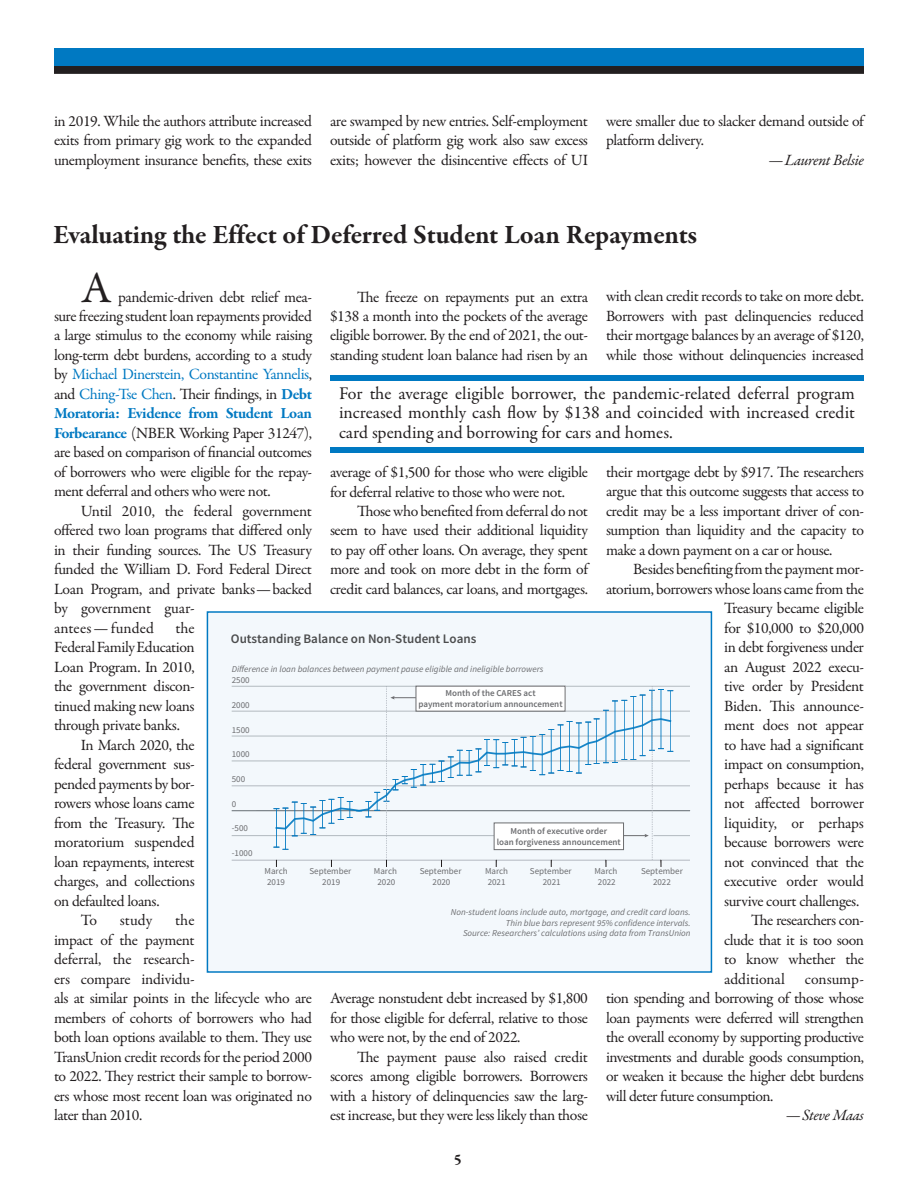
<style>
.page{position:relative;width:918px;height:1188px;background:#fff}
.page>*{position:absolute;margin:0;border:0;box-sizing:border-box;transform-origin:0 0}
.t1{font:45px "Garamond Premr Pro";color:#231f20}
.t2{font:700 27px "Garamond Premr Pro";letter-spacing:-.005em;color:#231f20}
.t3{font:18px/19.5px "Garamond Premr Pro";color:#231f20;text-align:justify}
.t4{font:15.75px/19.5px "Garamond Premr Pro";letter-spacing:-.025em;color:#231f20;text-align:justify}
.t5{font:italic 15.75px "Garamond Premr Pro";letter-spacing:-.025em;color:#231f20}
.t6{font:15.75px "Garamond Premr Pro";letter-spacing:-.005em;color:#231f20}
.t7{font:15.75px "Garamond Premr Pro";color:#231f20}
.t8{font:700 15px "Garamond Premr Pro";color:#231f20}
.t9{font:600 13.05px "Source Sans Pro";color:#4b4c4d}
.t10{font:italic 9px/10.8px "Source Sans Pro";color:#6c6d70;text-align:right}
.t11{font:9px/10.8px "Source Sans Pro";color:#6c6d70;text-align:center}
.t12{font:600 9px/10.8px "Source Sans Pro";color:#6c6d70;text-align:center}
.s1{color:#0079c2}
.s2{font-weight:700;color:#0079c2}
</style>
<div class="page">
<div style="left:54px;top:48px;width:810px;height:18px;background:#0079c2"></div>
<div style="left:55px;top:67px;width:808px;height:6px;background:#231f20"></div>
<div style="left:54px;top:66px;width:810px;height:8px;border:2px solid #231f20"></div>
<div style="left:330px;top:375px;width:534px;height:6px;background:#0079c2"></div>
<div style="left:330px;top:447px;width:534px;height:6px;background:#0079c2"></div>
<div style="left:207px;top:612px;width:504px;height:360px;background:#f3f8fc"></div>
<svg style="left:274px;top:686px;width:399px;height:181px"></svg>
<p class="t4" style="left:54px;top:112px;width:259px">in 2019. While the authors attribute increased exits from primary gig work to the expanded unemployment insurance benefits, these exits</p>
<p class="t4" style="left:330px;top:112px;width:260px">are swamped by new entries. Self-employment outside of platform gig work also saw excess exits; however the disincentive effects of UI</p>
<p class="t4" style="left:606px;top:112px;width:259px">were smaller due to slacker demand outside of platform delivery.</p>
<p class="t5" style="left:769px;top:150px;width:97px">—Laurent Belsie</p>
<h2 class="t2" style="left:53px;top:218px;width:646px">Evaluating the Effect of Deferred Student Loan Repayments</h2>
<p class="t4" style="left:330px;top:287px;width:260px;text-indent:27px">The freeze on repayments put an extra $138 a month into the pockets of the average eligible borrower. By the end of 2021, the out&shy;standing student loan balance had risen by an</p>
<h1 class="t1" style="left:81px;top:260px;width:32px">A</h1>
<p class="t4" style="left:606px;top:287px;width:260px">with clean credit records to take on more debt.<br>Borrowers with past delinquencies reduced their mortgage balances by an average of $120, while those without delinquencies increased</p>
<p class="t4" style="left:54px;top:287px;width:260px;text-indent:64px">pandemic-driven debt relief mea&shy;sure freezing student loan repayments provided a large stimulus to the economy while raising long-term debt burdens, according to a study by <span class="s1">Michael Dinerstein, Constantine Yannelis</span>, and <span class="s1">Ching-Tse Chen</span>. Their findings, in <span class="s2">Debt Moratoria: Evidence from Student Loan Forbearance</span> (NBER Working Paper 31247), are based on comparison of financial outcomes of borrowers who were eligible for the repay&shy;ment deferral and others who were not.</p>
<p class="t4" style="left:54px;top:502px;width:260px;text-align:left;text-indent:27px">Until 2010, the federal government offered two loan programs that differed only in their funding sources. The US Treasury funded the William D. Ford Federal Direct Loan Program, and private banks—backed by government guar-<br>antees—funded</p>
<p class="t3" style="left:339px;top:384px;width:518px">For the average eligible borrower, the pandemic-related deferral program increased monthly cash flow by $138 and coincided with increased credit card spending and borrowing for cars and homes.</p>
<p class="t4" style="left:606px;top:463px;width:260px">their mortgage debt by $917. The researchers argue that this outcome suggests that access to credit may be a less important driver of con&shy;sumption than liquidity and the capacity to make a down payment on a car or house.</p>
<p class="t4" style="left:633px;top:560px;width:233px">Besides benefiting from the payment mor-</p>
<p class="t4" style="left:606px;top:580px;width:260px">atorium, borrowers whose loans came from the</p>
<p class="t4" style="left:724px;top:599px;width:141px">Treasury became eligible</p>
<p class="t4" style="left:724px;top:619px;width:141px">for $10,000 to $20,000</p>
<p class="t4" style="left:724px;top:638px;width:141px">in debt forgiveness under</p>
<p class="t4" style="left:724px;top:658px;width:141px">an August 2022 execu-</p>
<p class="t4" style="left:724px;top:677px;width:141px">tive order by President</p>
<p class="t4" style="left:724px;top:697px;width:141px">Biden. This announce-</p>
<p class="t4" style="left:724px;top:716px;width:141px">ment does not appear</p>
<p class="t4" style="left:724px;top:736px;width:141px">to have had a significant</p>
<p class="t4" style="left:724px;top:755px;width:141px">impact on consumption,</p>
<p class="t4" style="left:724px;top:775px;width:141px">perhaps because it has</p>
<p class="t4" style="left:724px;top:794px;width:141px">not affected borrower</p>
<p class="t6" style="left:724px;top:814px;width:141px">liquidity, or perhaps</p>
<p class="t4" style="left:724px;top:833px;width:141px">because borrowers were</p>
<p class="t4" style="left:724px;top:853px;width:141px">not convinced that the</p>
<p class="t4" style="left:724px;top:872px;width:141px">executive order would</p>
<p class="t4" style="left:724px;top:892px;width:137px">survive court challenges.</p>
<p class="t4" style="left:751px;top:911px;width:114px">The researchers con-</p>
<p class="t4" style="left:724px;top:931px;width:141px">clude that it is too soon</p>
<p class="t4" style="left:724px;top:950px;width:141px">to know whether the</p>
<p class="t7" style="left:724px;top:970px;width:62px">additional</p>
<p class="t4" style="left:330px;top:463px;width:260px">average of $1,500 for those who were eligible for deferral relative to those who were not.</p>
<p class="t4" style="left:330px;top:502px;width:260px;text-indent:27px">Those who benefited from deferral do not seem to have used their additional liquidity to pay off other loans. On average, they spent more and took on more debt in the form of credit card balances, car loans, and mortgages.</p>
<p class="t4" style="left:175px;top:619px;width:21px">the</p>
<p class="t4" style="left:54px;top:638px;width:142px">Federal Family Education</p>
<p class="t4" style="left:54px;top:658px;width:142px">Loan Program. In 2010,</p>
<p class="t4" style="left:54px;top:677px;width:142px">the government discon-</p>
<p class="t4" style="left:54px;top:697px;width:142px">tinued making new loans</p>
<p class="t4" style="left:54px;top:716px;width:127px">through private banks.</p>
<p class="t4" style="left:81px;top:736px;width:115px">In March 2020, the</p>
<p class="t4" style="left:54px;top:755px;width:142px">federal government sus-</p>
<p class="t4" style="left:54px;top:775px;width:142px">pended payments by bor-</p>
<p class="t4" style="left:54px;top:794px;width:142px">rowers whose loans came</p>
<p class="t4" style="left:54px;top:814px;width:142px">from the Treasury. The</p>
<p class="t4" style="left:54px;top:833px;width:142px">moratorium suspended</p>
<p class="t4" style="left:54px;top:853px;width:142px">loan repayments, interest</p>
<p class="t4" style="left:54px;top:872px;width:142px">charges, and collections</p>
<p class="t4" style="left:54px;top:892px;width:107px">on defaulted loans.</p>
<p class="t4" style="left:81px;top:911px;width:18px">To</p>
<p class="t4" style="left:120px;top:911px;width:34px">study</p>
<p class="t9" style="left:231px;top:630px;width:247px">Outstanding Balance on Non-Student Loans</p>
<p class="t10" style="left:232px;top:664px;width:313px">Difference in loan balances between payment pause eligible and ineligible borrowers</p>
<p class="t11" style="left:232px;top:675px;width:19px">2500</p>
<p class="t11" style="left:232px;top:699px;width:19px">2000</p>
<p class="t11" style="left:232px;top:724px;width:19px">1500</p>
<p class="t11" style="left:232px;top:749px;width:19px">1000</p>
<p class="t11" style="left:232px;top:773px;width:15px">500</p>
<p class="t11" style="left:232px;top:798px;width:6px">0</p>
<p class="t11" style="left:232px;top:823px;width:18px">-500</p>
<p class="t11" style="left:232px;top:847px;width:22px">-1000</p>
<p class="t12" style="left:418px;top:688px;width:146px">Month of the CARES act<br>payment moratorium announcement</p>
<p class="t12" style="left:497px;top:826px;width:126px">Month of executive order<br>loan forgiveness announcement</p>
<p class="t11" style="left:265px;top:866px;width:25px;text-align:left">March<br>2019</p>
<p class="t11" style="left:309px;top:866px;width:43px">September<br>2019</p>
<p class="t11" style="left:374px;top:866px;width:25px">March<br>2020</p>
<p class="t11" style="left:420px;top:866px;width:43px">September<br>2020</p>
<p class="t11" style="left:530px;top:866px;width:43px">September<br>2021</p>
<p class="t11" style="left:594px;top:866px;width:25px">March<br>2022</p>
<p class="t11" style="left:641px;top:866px;width:43px">September<br>2022</p>
<p class="t11" style="left:485px;top:866px;width:25px;text-align:left">March<br>2021</p>
<p class="t10" style="left:451px;top:906px;width:241px">Non-student loans include auto, mortgage, and credit card loans.<br>Thin blue bars represent 95% confidence intervals.<br>Source: Researchersʼ calculations using data from TransUnion</p>
<p class="t4" style="left:54px;top:911px;width:260px;text-align:left;text-indent:121px">the<br>impact of the payment<br>deferral, the research-<br>ers compare individu-<br>als at similar points in the lifecycle who are members of cohorts of borrowers who had both loan options available to them. They use<br>TransUnion credit records for the period 2000 to 2022. They restrict their sample to borrow&shy;ers whose most recent loan was originated no later than 2010.</p>
<p class="t4" style="left:606px;top:970px;width:260px;text-indent:199px">consump&shy;tion spending and borrowing of those whose loan payments were deferred will strengthen the overall economy by supporting productive investments and durable goods consumption, or weaken it because the higher debt burdens will deter future consumption.</p>
<p class="t5" style="left:786px;top:1106px;width:80px">—Steve Maas</p>
<p class="t4" style="left:330px;top:989px;width:260px">Average nonstudent debt increased by $1,800 for those eligible for deferral, relative to those who were not, by the end of 2022.</p>
<p class="t4" style="left:330px;top:1048px;width:260px;text-indent:27px">The payment pause also raised credit scores among eligible borrowers. Borrowers with a history of delinquencies saw the larg&shy;est increase, but they were less likely than those</p>
<p class="t8" style="left:454px;top:1150px;width:9px">5</p>
</div>
